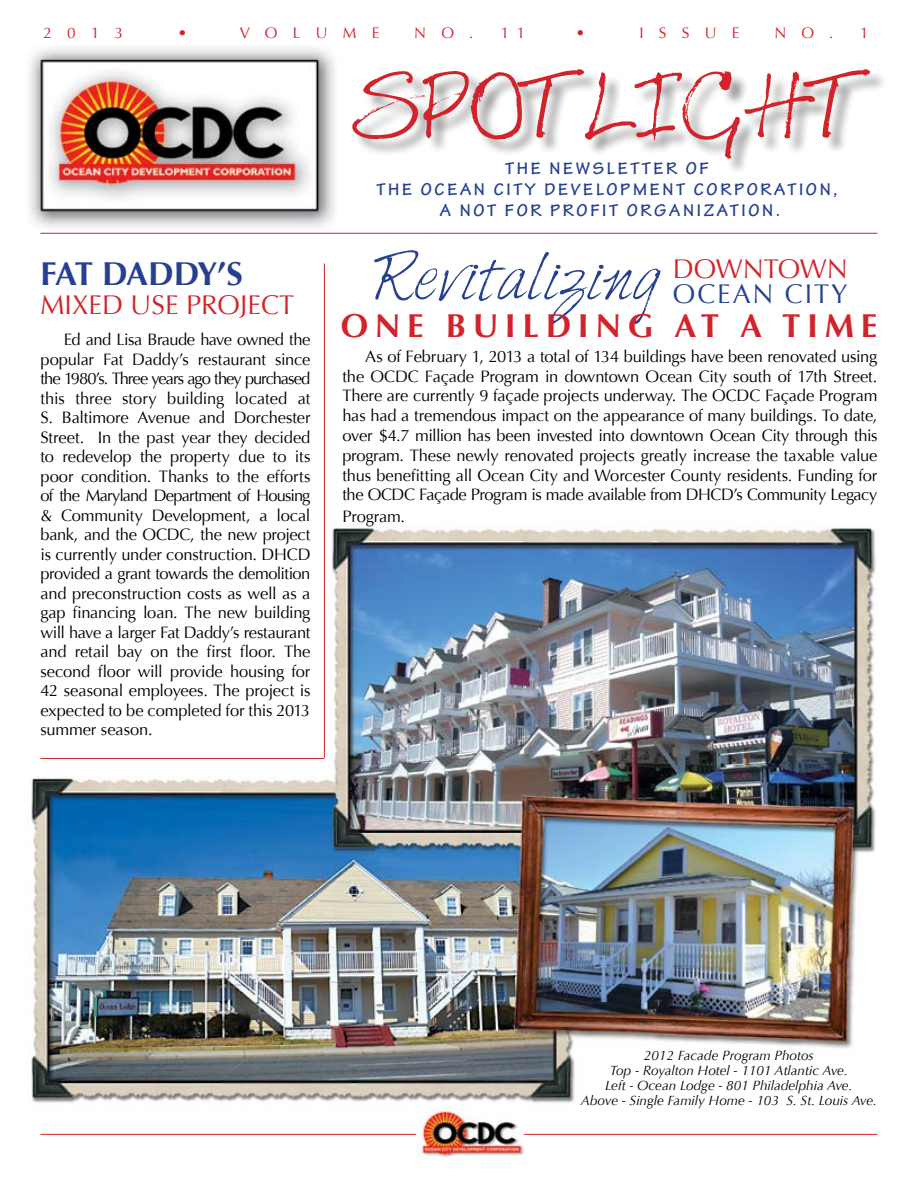
<style>
.page{position:relative;width:918px;height:1188px;background:#fff}
.page>*{position:absolute;margin:0;border:0;box-sizing:border-box;transform-origin:0 0}
.t1{font:italic 75.9px "Harabara Hand";color:#d2232a;scale:1.14 1}
.t2{font:55.5px "Harabara Hand";letter-spacing:.01em;color:#25408f}
.t3{font:700 33px "Optima";letter-spacing:.2em;color:#d2232a}
.t4{font:700 33px "Optima";letter-spacing:-.055em;color:#25408f}
.t5{font:27px "Optima";color:#d2232a}
.t6{font:27px "Optima";color:#25408f}
.t7{font:700 18px/21px "Tekton Pro";letter-spacing:.15em;color:#25408f;text-align:center}
.t8{font:16.5px/19.5px "Optima";letter-spacing:-.02em;color:#000;text-align:justify}
.t9{font:15.3px "Optima";letter-spacing:1em;color:#d2232a}
.t10{font:italic 13.5px/15px "Optima";color:#000;text-align:center}
</style>
<div class="page">
<img style="left:30px;top:524px;width:846px;height:579px">
<img style="left:30px;top:48px;width:313px;height:185px">
<hr style="left:40px;top:233px;width:838px;height:1px;background:#d2232a">
<hr style="left:40px;top:1134px;width:838px;height:1px;background:#d2232a">
<img style="left:416px;top:1105px;width:108px;height:54px">
<hr style="left:40px;top:758px;width:284px;height:1px;background:#d2232a">
<hr style="left:324px;top:264px;width:1px;height:494px;background:#d2232a">
<div style="left:354px;top:71px;width:534px;height:105px;background:#000;opacity:.44"></div>
<p class="t9" style="left:44px;top:24px;width:81px">2013</p>
<p class="t9" style="left:178px;top:24px;width:11px">•</p>
<p class="t9" style="left:240px;top:24px;width:141px">VOLUME</p>
<p class="t9" style="left:414px;top:24px;width:113px">NO. 11</p>
<p class="t9" style="left:576px;top:24px;width:11px">•</p>
<p class="t9" style="left:639px;top:24px;width:102px">ISSUE</p>
<p class="t9" style="left:774px;top:24px;width:96px">NO. 1</p>
<h1 class="t1" style="left:355px;top:67px;width:503px">SPOTLIGHT</h1>
<h3 class="t4" style="left:40px;top:255px;width:204px">FAT DADDY’S</h3>
<h3 class="t5" style="left:40px;top:289px;width:106px">mixed use</h3>
<h3 class="t5" style="left:186px;top:289px;width:78px">project</h3>
<p class="t8" style="left:40px;top:330px;width:272px;text-indent:23px">Ed and Lisa Braude have owned the popular Fat Daddy’s restaurant since the 1980’s. Three years ago they purchased this three story building located at S. Baltimore Avenue and Dorchester Street. In the past year they decided to redevelop the property due to its poor condition. Thanks to the efforts of the Maryland Department of Housing &amp; Community Development, a local bank, and the OCDC, the new project is currently under construction. DHCD provided a grant towards the demolition and preconstruction costs as well as a gap financing loan. The new building will have a larger Fat Daddy’s restaurant and retail bay on the first floor. The second floor will provide housing for 42 seasonal employees. The project is expected to be completed for this 2013 summer season.</p>
<p class="t7" style="left:376px;top:158px;width:462px">THE NEWSLETTER OF<br>THE OCEAN CITY DEVELOPMENT CORPORATION,<br>A NOT FOR PROFIT ORGANIZATION.</p>
<h2 class="t2" style="left:375px;top:248px;width:287px">Revitalizing</h2>
<h3 class="t5" style="left:673px;top:253px;width:44px">Downtown</h3>
<h3 class="t6" style="left:673px;top:278px;width:44px">Ocean</h3>
<h3 class="t6" style="left:785px;top:278px;width:64px">City</h3>
<h3 class="t3" style="left:341px;top:307px;width:538px">ONE BUILD ING AT A TIME</h3>
<p class="t8" style="left:342px;top:346px;width:537px;text-indent:23px">As of February 1, 2013 a total of 134 buildings have been renovated using the OCDC Façade Program in downtown Ocean City south of 17th Street.<br>There are currently 9 façade projects underway. The OCDC Façade Program has had a tremendous impact on the appearance of many buildings. To date, over $4.7 million has been invested into downtown Ocean City through this program. These newly renovated projects greatly increase the taxable value thus benefitting all Ocean City and Worcester County residents. Funding for the OCDC Façade Program is made available from DHCD’s Community Legacy</p>
<p class="t8" style="left:342px;top:507px;width:64px">Program.</p>
<p class="t10" style="left:581px;top:1048px;width:298px">2012 Facade Program Photos<br>Top - Royalton Hotel - 1101 Atlantic Ave.<br>Left - Ocean Lodge - 801 Philadelphia Ave.<br>Above - Single Family Home - 103 S. St. Louis Ave.</p>
</div>
